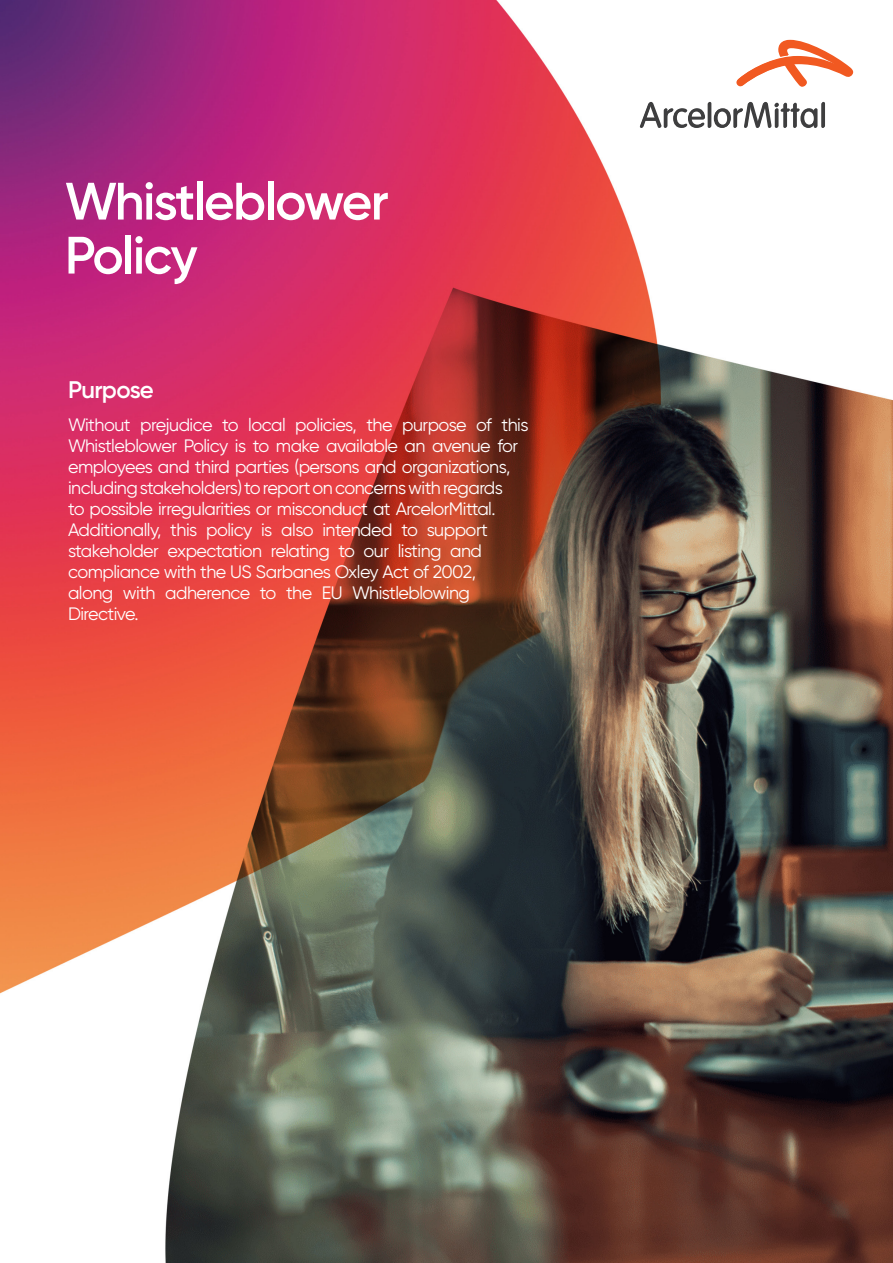
<style>
.page{position:relative;width:893px;height:1263px;background:#fff}
.page>*{position:absolute;margin:0;border:0;box-sizing:border-box;transform-origin:0 0}
.t1{font:600 52.5px/54px "Gilroy";letter-spacing:-.03em;color:#fff}
.t2{font:600 24px "Gilroy";letter-spacing:-.03em;color:#fff}
.t3{font:18px/21px "Gilroy";letter-spacing:-.03em;color:#fff}
</style>
<div class="page">
<img style="left:0;top:0;width:893px;height:1263px">
<svg style="left:640px;top:102px;width:185px;height:26px"></svg>
<svg style="left:736px;top:40px;width:117px;height:47px"></svg>
<p class="t1" style="left:65px;top:174px;width:325px">Whistleblower<br>Policy</p>
<p class="t2" style="left:68px;top:374px;width:87px">Purpose</p>
<p class="t3" style="left:68px;top:414px;width:462px">Without prejudice to local policies, the purpose of this Whistleblower Policy is to make available an avenue for employees and third parties (persons and organizations, including stakeholders) to report on concerns with regards<br>to possible irregularities or misconduct at ArcelorMittal.<br>Additionally, this policy is also intended to support stakeholder expectation relating to our listing and compliance with the US Sarbanes Oxley Act of 2002,<br>along with adherence to the EU Whistleblowing Directive.</p>
</div>
